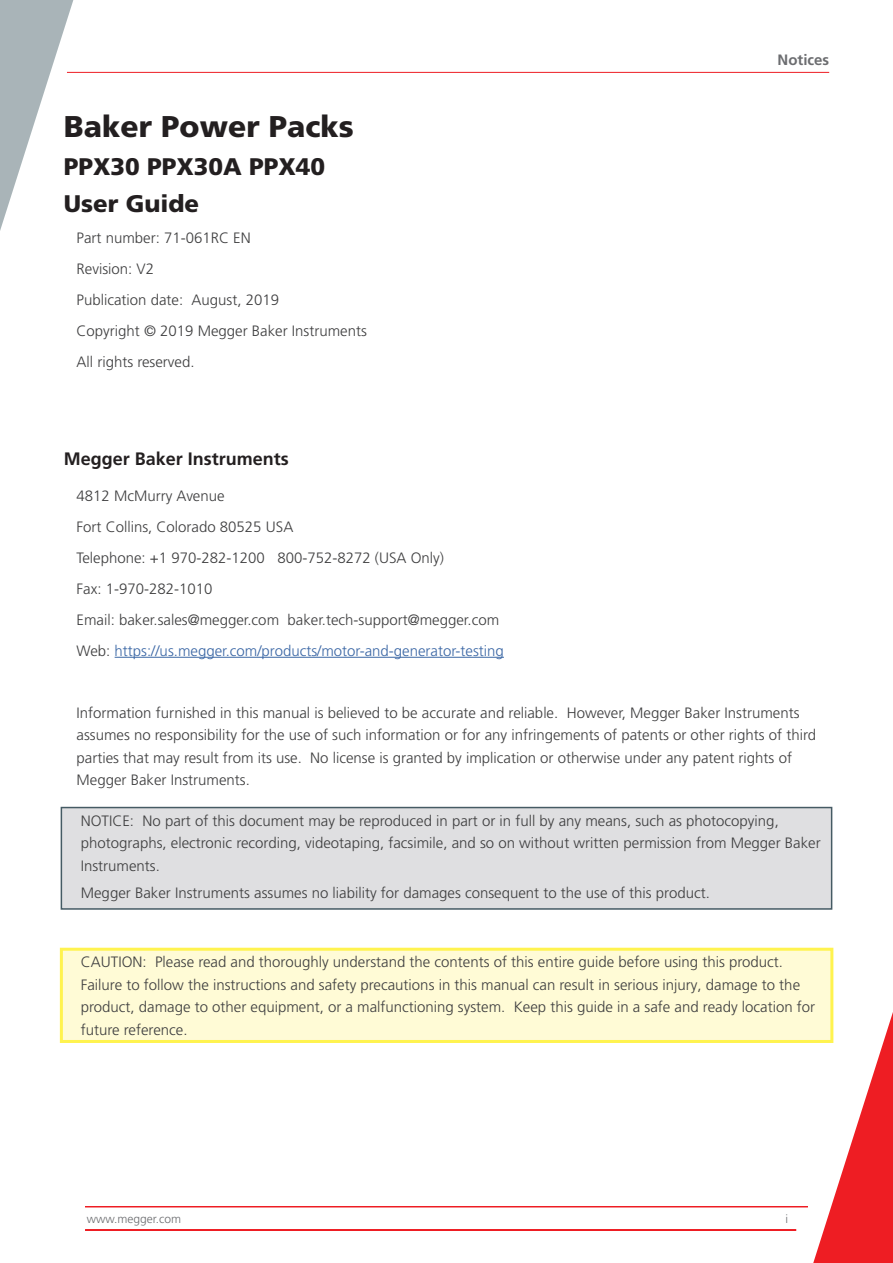
<style>
.page{position:relative;width:893px;height:1263px;background:#fff}
.page>*{position:absolute;margin:0;border:0;box-sizing:border-box;transform-origin:0 0}
.Product_Name{font:900 30px "Frutiger LT Pro";color:#231f20}
.Product_Name-2{font:900 24px "Frutiger LT Pro";color:#231f20}
.Product_Description{font:900 24px "Frutiger LT Pro";color:#231f20}
.Notices_Heading_2{font:700 18px "Frutiger LT Pro";color:#231f20}
.Body{font:300 15px/22.5px "Frutiger LT Pro";color:#3e3e3f}
.Caution{font:300 15px/22.5px "Frutiger LT Pro";color:#3e3e3f}
.Note_and_Notice{font:300 15px/22.5px "Frutiger LT Pro";color:#3e3e3f}
.Body-2{font:300 15px "Frutiger LT Pro";color:#3b67a5}
.t1{font:700 15px "Frutiger LT Pro";color:#6c6d70}
.t2{font:300 12px "Frutiger LT Pro";color:#6c6d70}
.s1{color:#3e3e3f}
</style>
<div class="page">
<hr style="left:115px;top:657px;width:389px;height:1px;background:#3b67a5">
<div style="left:61px;top:807px;width:771px;height:103px;background:#dfdfe1;border:2px solid #455b64"></div>
<div style="left:61px;top:949px;width:771px;height:92px;background:#fffbd6"></div>
<div style="left:60px;top:948px;width:773px;height:95px;border:3px solid #fff34f"></div>
<svg style="left:0;top:0;width:81px;height:231px"></svg>
<svg style="left:808px;top:962px;width:85px;height:301px"></svg>
<hr style="left:67px;top:72px;width:762px;height:1px;background:#ee1d23">
<hr style="left:85px;top:1206px;width:723px;height:1px;background:#ee1d23">
<hr style="left:85px;top:1230px;width:711px;height:1px;background:#ee1d23">
<p class="Product_Name" style="left:64px;top:109px;width:292px">Baker Power Packs</p>
<p class="Product_Name-2" style="left:64px;top:152px;width:263px">PPX30 PPX30A PPX40</p>
<p class="Product_Description" style="left:64px;top:189px;width:137px">User Guide</p>
<p class="Body" style="left:77px;top:227px;width:176px">Part number: 71-061RC EN</p>
<p class="Body" style="left:77px;top:258px;width:79px">Revision: V2</p>
<p class="Body" style="left:77px;top:289px;width:204px">Publication date: August, 2019</p>
<p class="Body" style="left:77px;top:320px;width:292px">Copyright © 2019 Megger Baker Instruments</p>
<p class="Body" style="left:77px;top:351px;width:120px">All rights reserved.</p>
<p class="Notices_Heading_2" style="left:64px;top:448px;width:227px">Megger Baker Instruments</p>
<p class="Body" style="left:77px;top:484px;width:150px">4812 McMurry Avenue</p>
<p class="Body" style="left:77px;top:515px;width:218px">Fort Collins, Colorado 80525 USA</p>
<p class="Body" style="left:77px;top:546px;width:369px">Telephone: +1 970-282-1200 800-752-8272 (USA Only)</p>
<p class="Body" style="left:77px;top:577px;width:137px">Fax: 1-970-282-1010</p>
<p class="Body" style="left:77px;top:608px;width:424px">Email: baker.sales@megger.com baker.tech-support@megger.com</p>
<p class="Body-2" style="left:77px;top:642px;width:429px"><span class="s1">Web:</span> https://us.megger.com/products/motor-and-generator-testing</p>
<p class="t1" style="left:777px;top:50px;width:53px">Notices</p>
<p class="Body" style="left:77px;top:701px;width:741px">Information furnished in this manual is believed to be accurate and reliable. However, Megger Baker Instruments assumes no responsibility for the use of such information or for any infringements of patents or other rights of third parties that may result from its use. No license is granted by implication or otherwise under any patent rights of Megger Baker Instruments.</p>
<p class="Note_and_Notice" style="left:81px;top:809px;width:741px">NOTICE: No part of this document may be reproduced in part or in full by any means, such as photocopying, photographs, electronic recording, videotaping, facsimile, and so on without written permission from Megger Baker<br>Instruments.</p>
<p class="Note_and_Notice" style="left:81px;top:882px;width:631px">Megger Baker Instruments assumes no liability for damages consequent to the use of this product.</p>
<p class="Caution" style="left:81px;top:951px;width:736px">CAUTION: Please read and thoroughly understand the contents of this entire guide before using this product.<br>Failure to follow the instructions and safety precautions in this manual can result in serious injury, damage to the product, damage to other equipment, or a malfunctioning system. Keep this guide in a safe and ready location for future reference.</p>
<p class="t2" style="left:87px;top:1212px;width:96px">www.megger.com</p>
<p class="t2" style="left:785px;top:1212px;width:4px">i</p>
</div>
